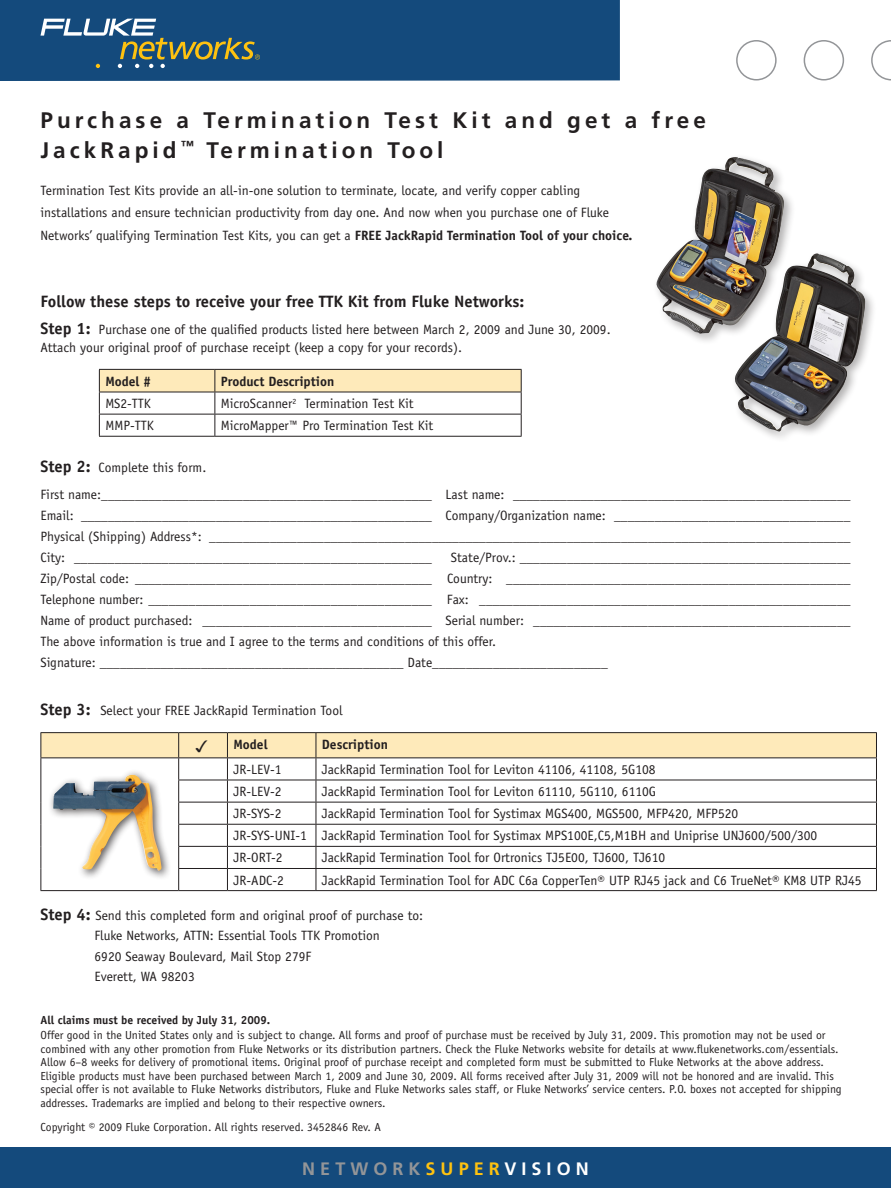
<style>
.page{position:relative;width:891px;height:1188px;background:#fff}
.page>*{position:absolute;margin:0;border:0;box-sizing:border-box;transform-origin:0 0}
.Frutiger_lrg_header{font:700 22.5px/30px "Frutiger";letter-spacing:.18em;color:#231f20}
.t1{font:700 18px "Frutiger";letter-spacing:.28em;color:#939598}
.t2{font:700 16.5px "Officina Sans";color:#231f20}
.t3{font:16.5px "Monotype Sorts";color:#231f20}
.t4{font:13.5px/22.5px "Officina Sans";color:#231f20}
.t5{font:700 13.5px "Officina Sans";color:#231f20}
.t6{font:11.7px/13.5px "Officina Sans";color:#231f20}
.t7{font:700 11.7px "Officina Sans";color:#231f20}
.s1{font-weight:700}
.s2{font-weight:700;font-size:16.5px}
.s3{color:#fec210}
.s4{color:#fff}
</style>
<div class="page">
<div style="left:0;top:0;width:620px;height:81px;background:#144a7c"></div>
<svg style="left:41px;top:19px;width:219px;height:49px;background:#3d647c"></svg>
<div style="left:0;top:1148px;width:891px;height:40px;background:#144a7c"></div>
<div style="left:736px;top:40px;width:41px;height:41px;border:2px solid #939598;border-radius:50%"></div>
<div style="left:804px;top:40px;width:40px;height:41px;border:2px solid #939598;border-radius:50%"></div>
<svg style="left:871px;top:40px;width:20px;height:41px"></svg>
<svg style="left:99px;top:369px;width:423px;height:67px"></svg>
<hr style="left:99px;top:436px;width:116px;height:1px;background:#231f20">
<hr style="left:215px;top:436px;width:307px;height:1px;background:#231f20">
<hr style="left:40px;top:732px;width:139px;height:1px;background:#231f20">
<hr style="left:179px;top:732px;width:48px;height:1px;background:#231f20">
<hr style="left:227px;top:732px;width:89px;height:1px;background:#231f20">
<hr style="left:316px;top:732px;width:561px;height:1px;background:#231f20">
<svg style="left:40px;top:733px;width:837px;height:157px"></svg>
<hr style="left:40px;top:890px;width:139px;height:1px;background:#231f20">
<hr style="left:179px;top:890px;width:48px;height:1px;background:#231f20">
<hr style="left:227px;top:890px;width:89px;height:1px;background:#231f20">
<hr style="left:316px;top:890px;width:561px;height:1px;background:#231f20">
<div style="left:47px;top:769px;width:124px;height:111px;background:#231f20;opacity:.75"></div>
<img style="left:53px;top:775px;width:109px;height:96px">
<div style="left:730px;top:249px;width:147px;height:193px;background:#231f20;opacity:.35"></div>
<img style="left:735px;top:253px;width:131px;height:179px">
<div style="left:652px;top:152px;width:144px;height:193px;background:#231f20;opacity:.35"></div>
<img style="left:656px;top:157px;width:128px;height:177px">
<p class="Frutiger_lrg_header" style="left:40px;top:105px;width:667px">Purchase a Termination Test Kit and get a free<br>JackRapid <sup>™</sup> Termination Tool</p>
<p class="t4" style="left:40px;top:179px;width:594px">Termination Test Kits provide an all-in-one solution to terminate, locate, and verify copper cabling installations and ensure technician productivity from day one. And now when you purchase one of Fluke<br>Networks’ qualifying Termination Test Kits, you can get a <span class="s1">FREE JackRapid Termination Tool of your choice.</span></p>
<p class="t2" style="left:40px;top:291px;width:485px">Follow these steps to receive your free TTK Kit from Fluke Networks:</p>
<p class="t4" style="left:40px;top:321px;width:572px;line-height:18px"><span class="s2">Step 1:</span> Purchase one of the qualified products listed here between March 2, 2009 and June 30, 2009.<br>Attach your original proof of purchase receipt (keep a copy for your records).</p>
<p class="t5" style="left:105px;top:373px;width:47px">Model #</p>
<p class="t5" style="left:221px;top:373px;width:115px">Product Description</p>
<p class="t4" style="left:105px;top:392px;width:47px">MS2-TTK</p>
<p class="t4" style="left:221px;top:392px;width:194px">MicroScanner<sup>2</sup> Termination Test Kit</p>
<p class="t4" style="left:105px;top:414px;width:50px">MMP-TTK</p>
<p class="t4" style="left:221px;top:414px;width:214px">MicroMapper™ Pro Termination Test Kit</p>
<p class="t4" style="left:40px;top:456px;width:167px"><span class="s2">Step 2:</span> Complete this form.</p>
<p class="t4" style="left:40px;top:484px;width:812px">First name:_________________________________________________ Last name: __________________________________________________</p>
<p class="t4" style="left:40px;top:505px;width:811px">Email: ____________________________________________________ Company/Organization name: ___________________________________</p>
<p class="t4" style="left:40px;top:526px;width:812px">Physical (Shipping) Address*: _______________________________________________________________________________________________</p>
<p class="t4" style="left:40px;top:547px;width:393px">City: _____________________________________________________</p>
<p class="t4" style="left:451px;top:547px;width:401px">State/Prov.: _________________________________________________</p>
<p class="t4" style="left:40px;top:568px;width:812px">Zip/Postal code: ____________________________________________ Country: ___________________________________________________</p>
<p class="t4" style="left:40px;top:589px;width:812px">Telephone number: __________________________________________ Fax: _______________________________________________________</p>
<p class="t4" style="left:40px;top:610px;width:812px">Name of product purchased: __________________________________ Serial number: _______________________________________________</p>
<p class="t4" style="left:40px;top:631px;width:457px">The above information is true and I agree to the terms and conditions of this offer.</p>
<p class="t4" style="left:40px;top:652px;width:569px">Signature: _____________________________________________ Date__________________________</p>
<p class="t4" style="left:40px;top:700px;width:304px"><span class="s2">Step 3:</span> Select your FREE JackRapid Termination Tool</p>
<p class="t3" style="left:196px;top:739px;width:17px">3</p>
<p class="t5" style="left:233px;top:736px;width:36px">Model</p>
<p class="t5" style="left:322px;top:736px;width:68px">Description</p>
<p class="t4" style="left:233px;top:758px;width:50px">JR-LEV-1</p>
<p class="t4" style="left:322px;top:758px;width:335px">JackRapid Termination Tool for Leviton 41106, 41108, 5G108</p>
<p class="t4" style="left:233px;top:780px;width:50px">JR-LEV-2</p>
<p class="t4" style="left:322px;top:780px;width:336px">JackRapid Termination Tool for Leviton 61110, 5G110, 6110G</p>
<p class="t4" style="left:233px;top:802px;width:50px">JR-SYS-2</p>
<p class="t4" style="left:322px;top:802px;width:418px">JackRapid Termination Tool for Systimax MGS400, MGS500, MFP420, MFP520</p>
<p class="t4" style="left:233px;top:825px;width:75px">JR-SYS-UNI-1</p>
<p class="t4" style="left:322px;top:825px;width:497px">JackRapid Termination Tool for Systimax MPS100E,C5,M1BH and Uniprise UNJ600/500/300</p>
<p class="t4" style="left:233px;top:847px;width:51px">JR-ORT-2</p>
<p class="t4" style="left:322px;top:847px;width:345px">JackRapid Termination Tool for Ortronics TJ5E00, TJ600, TJ610</p>
<p class="t4" style="left:233px;top:869px;width:52px">JR-ADC-2</p>
<p class="t4" style="left:322px;top:869px;width:541px">JackRapid Termination Tool for ADC C6a CopperTen® UTP RJ45 jack and C6 TrueNet® KM8 UTP RJ45</p>
<p class="t4" style="left:40px;top:904px;width:384px"><span class="s2">Step 4:</span> Send this completed form and original proof of purchase to:</p>
<p class="t4" style="left:94px;top:925px;width:287px">Fluke Networks, ATTN: Essential Tools TTK Promotion</p>
<p class="t4" style="left:94px;top:945px;width:218px">6920 Seaway Boulevard, Mail Stop 279F</p>
<p class="t4" style="left:94px;top:965px;width:102px">Everett, WA 98203</p>
<p class="t7" style="left:40px;top:1013px;width:231px">All claims must be received by July 31, 2009.</p>
<p class="t6" style="left:40px;top:1028px;width:803px">Offer good in the United States only and is subject to change. All forms and proof of purchase must be received by July 31, 2009. This promotion may not be used or combined with any other promotion from Fluke Networks or its distribution partners. Check the Fluke Networks website for details at www.flukenetworks.com/essentials.<br>Allow 6–8 weeks for delivery of promotional items. Original proof of purchase receipt and completed form must be submitted to Fluke Networks at the above address.<br>Eligible products must have been purchased between March 1, 2009 and June 30, 2009. All forms received after July 31, 2009 will not be honored and are invalid. This special offer is not available to Fluke Networks distributors, Fluke and Fluke Networks sales staff, or Fluke Networks’ service centers. P.O. boxes not accepted for shipping addresses. Trademarks are implied and belong to their respective owners.</p>
<p class="t6" style="left:40px;top:1120px;width:342px">Copyright © 2009 Fluke Corporation. All rights reserved. 3452846 Rev. A</p>
<h2 class="t1" style="left:302px;top:1158px;width:288px">NETWORK<span class="s3">SUPER</span><span class="s4">VISION</span></h2>
</div>
